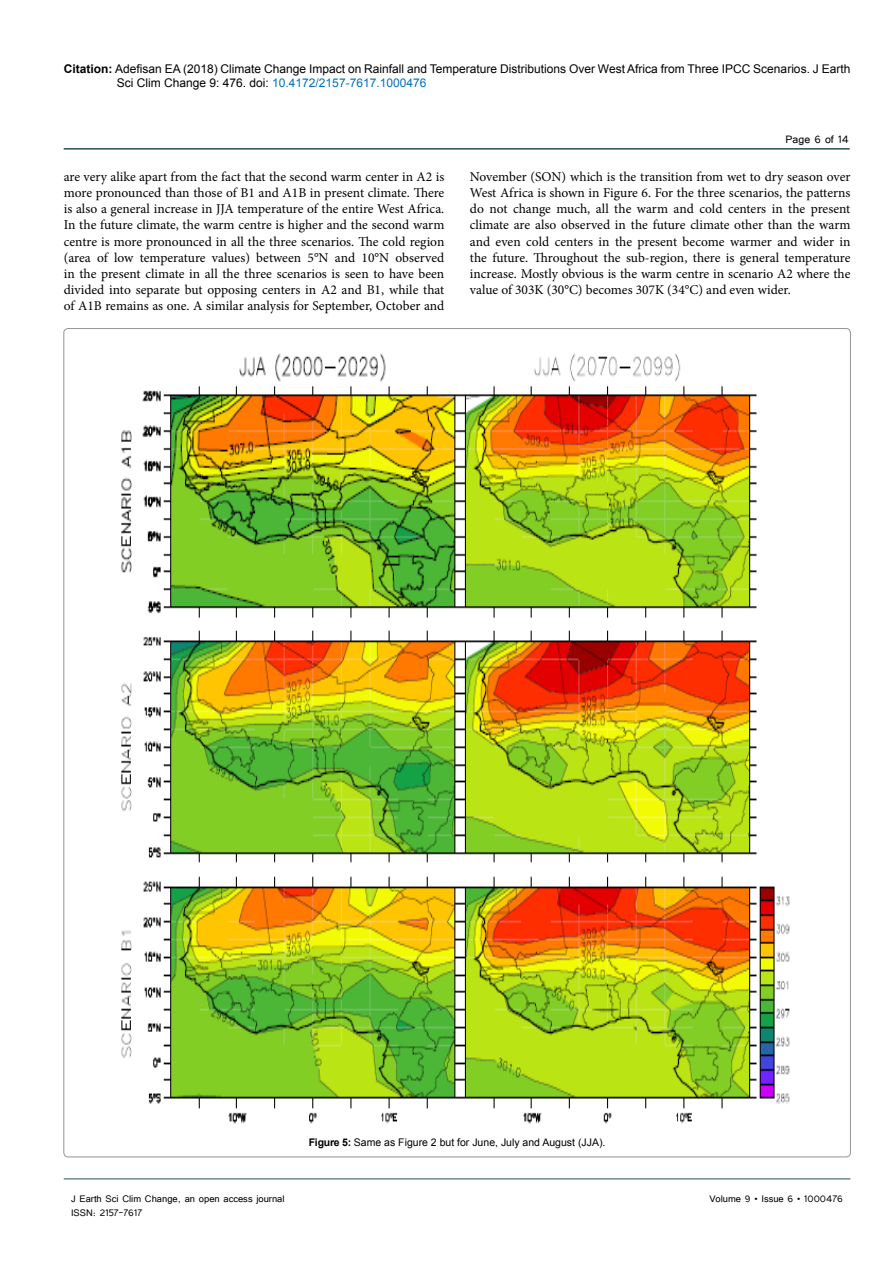
<style>
.page{position:relative;width:893px;height:1263px;background:#fff}
.page>*{position:absolute;margin:0;border:0;box-sizing:border-box;transform-origin:0 0}
.t1{font:13.5px/16.2px "Minion Pro";color:#000;text-align:justify}
.t2{font:13.5px "Tunga";color:#000}
.t3{font:12px/14.4px "Arial";color:#000}
.t4{font:12px "Tunga";color:#000}
.t5{font:10.5px "Arial";color:#000}
.s1{font-weight:700}
.s2{color:#0072bc}
</style>
<div class="page">
<hr style="left:64px;top:148px;width:786px;height:2px;background:#265150">
<hr style="left:64px;top:1179px;width:786px;height:1px;background:#265150">
<img style="left:121px;top:353px;width:669px;height:771px">
<p class="t3" style="left:117px;top:61px;width:735px;text-indent:-53px"><span class="s1">Citation:</span> Adefisan EA (2018) Climate Change Impact on Rainfall and Temperature Distributions Over West Africa from Three IPCC Scenarios. J Earth<br>Sci Clim Change 9: 476. doi: <span class="s2">10.4172/2157-7617.1000476</span></p>
<p class="t2" style="left:786px;top:131px;width:65px">Page 6 of 14</p>
<p class="t1" style="left:64px;top:168px;width:382px">are very alike apart from the fact that the second warm center in A2 is more pronounced than those of B1 and A1B in present climate. There is also a general increase in JJA temperature of the entire West Africa.<br>In the future climate, the warm centre is higher and the second warm centre is more pronounced in all the three scenarios. The cold region (area of low temperature values) between 5°N and 10°N observed in the present climate in all the three scenarios is seen to have been divided into separate but opposing centers in A2 and B1, while that of A1B remains as one. A similar analysis for September, October and</p>
<p class="t1" style="left:470px;top:168px;width:382px">November (SON) which is the transition from wet to dry season over West Africa is shown in Figure 6. For the three scenarios, the patterns do not change much, all the warm and cold centers in the present climate are also observed in the future climate other than the warm and even cold centers in the present become warmer and wider in the future. Throughout the sub-region, there is general temperature increase. Mostly obvious is the warm centre in scenario A2 where the value of 303K (30°C) becomes 307K (34°C) and even wider.</p>
<p class="t5" style="left:309px;top:1135px;width:298px"><span class="s1">Figure 5:</span> Same as Figure 2 but for June, July and August (JJA).</p>
<p class="t4" style="left:71px;top:1190px;width:215px">J Earth Sci Clim Change, an open access journal</p>
<p class="t4" style="left:709px;top:1190px;width:135px">Volume 9 • Issue 6 • 1000476</p>
<p class="t4" style="left:71px;top:1205px;width:73px">ISSN: 2157-7617</p>
</div>
